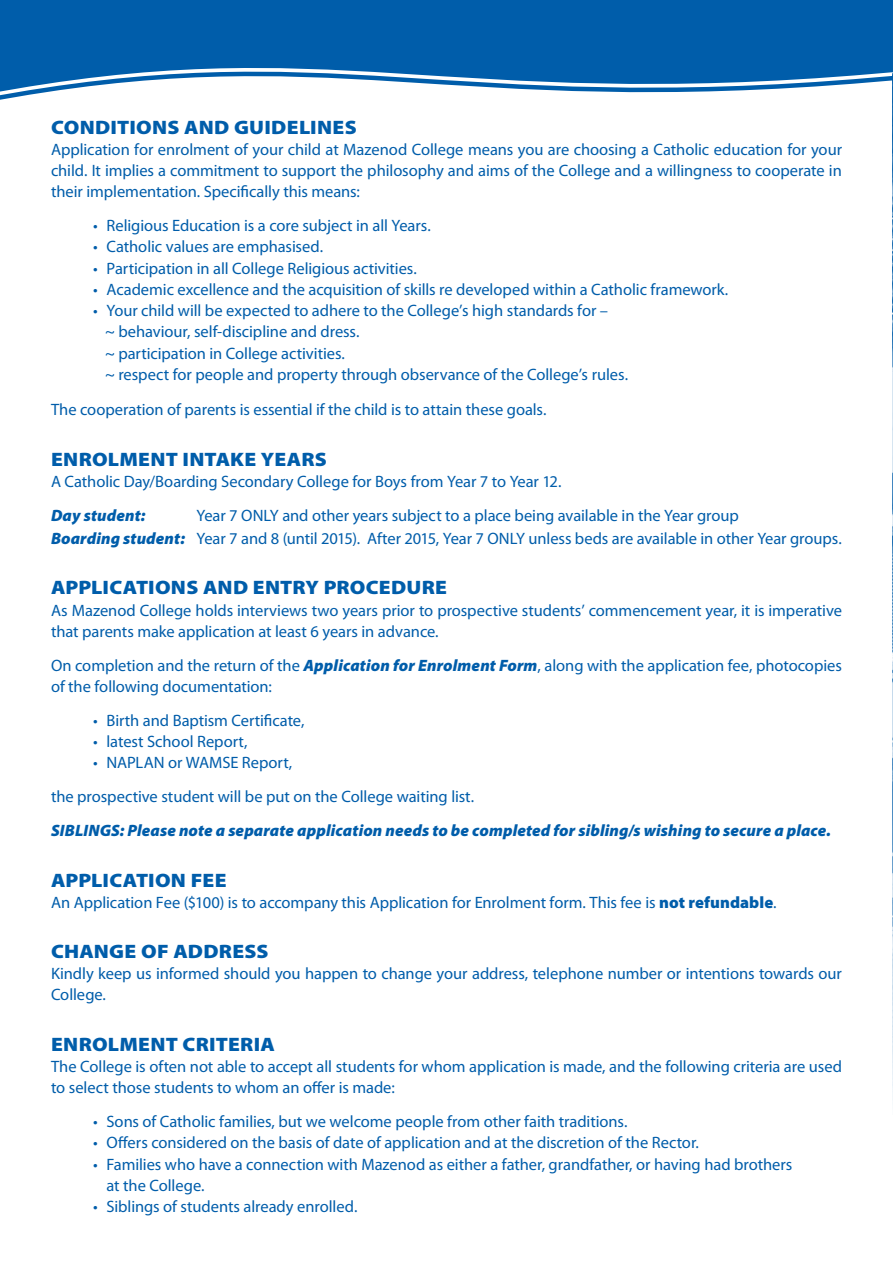
<style>
.page{position:relative;width:893px;height:1263px;background:#fff}
.page>*{position:absolute;margin:0;border:0;box-sizing:border-box;transform-origin:0 0}
.t1{font:900 19.5px "Myriad Pro";letter-spacing:.01em;color:#005daa;scale:1.1 1}
.t2{font:16.5px/21.1px "Myriad Pro";letter-spacing:-.005em;color:#005daa}
.t3{font:italic 900 16.5px "Myriad Pro";letter-spacing:.005em;color:#005daa}
.s1{font-weight:900;font-style:italic}
.s2{font-weight:900}
</style>
<div class="page">
<svg style="left:0;top:0;width:893px;height:129px"></svg>
<p class="t1" style="left:51px;top:116px;width:279px">CONDITIONS AND GUIDELINES</p>
<p class="t2" style="left:51px;top:139px;width:792px;text-align:justify">Application for enrolment of your child at Mazenod College means you are choosing a Catholic education for your child. It implies a commitment to support the philosophy and aims of the College and a willingness to cooperate in their implementation. Specifically this means:</p>
<p class="t2" style="left:93px;top:215px;width:339px">• Religious Education is a core subject in all Years.</p>
<p class="t2" style="left:93px;top:236px;width:232px">• Catholic values are emphasised.</p>
<p class="t2" style="left:93px;top:257px;width:325px">• Participation in all College Religious activities.</p>
<p class="t2" style="left:93px;top:278px;width:637px">• Academic excellence and the acquisition of skills re developed within a Catholic framework.</p>
<p class="t2" style="left:105px;top:300px;width:525px;text-indent:-12px">• Your child will be expected to adhere to the College’s high standards for –<br>~ behaviour, self-discipline and dress.<br>~ participation in College activities.<br>~ respect for people and property through observance of the College’s rules.</p>
<p class="t2" style="left:51px;top:399px;width:497px">The cooperation of parents is essential if the child is to attain these goals.</p>
<p class="t1" style="left:51px;top:448px;width:252px">ENROLMENT INTAKE YEARS</p>
<p class="t2" style="left:51px;top:471px;width:512px">A Catholic Day/Boarding Secondary College for Boys from Year 7 to Year 12.</p>
<p class="t3" style="left:51px;top:506px;width:96px">Day student:</p>
<p class="t2" style="left:51px;top:504px;width:792px;line-height:23px;text-indent:145px">Year 7 ONLY and other years subject to a place being available in the Year group<br><span class="s1">Boarding student:</span> Year 7 and 8 (until 2015). After 2015, Year 7 ONLY unless beds are available in other Year groups.</p>
<p class="t1" style="left:51px;top:577px;width:362px">APPLICATIONS AND ENTRY PROCEDURE</p>
<p class="t2" style="left:51px;top:599px;width:792px">As Mazenod College holds interviews two years prior to prospective students’ commencement year, it is imperative that parents make application at least 6 years in advance.</p>
<p class="t2" style="left:51px;top:654px;width:792px">On completion and the return of the <span class="s1">Application for Enrolment Form</span>, along with the application fee, photocopies of the following documentation:</p>
<p class="t2" style="left:93px;top:709px;width:213px">• Birth and Baptism Certificate,</p>
<p class="t2" style="left:93px;top:731px;width:156px">• latest School Report,</p>
<p class="t2" style="left:51px;top:745px;width:425px;line-height:33.9px;text-indent:42px">• NAPLAN or WAMSE Report,<br>the prospective student will be put on the College waiting list.</p>
<p class="t3" style="left:51px;top:821px;width:782px">SIBLINGS: Please note a separate application needs to be completed for sibling/s wishing to secure a place.</p>
<p class="t1" style="left:51px;top:869px;width:161px">APPLICATION FEE</p>
<p class="t2" style="left:51px;top:891px;width:727px">An Application Fee ($100) is to accompany this Application for Enrolment form. This fee is <span class="s2">not refundable</span>.</p>
<p class="t1" style="left:51px;top:940px;width:199px">CHANGE OF ADDRESS</p>
<p class="t2" style="left:51px;top:963px;width:792px">Kindly keep us informed should you happen to change your address, telephone number or intentions towards our<br>College.</p>
<p class="t1" style="left:51px;top:1033px;width:205px">ENROLMENT CRITERIA</p>
<p class="t2" style="left:51px;top:1055px;width:792px">The College is often not able to accept all students for whom application is made, and the following criteria are used to select those students to whom an offer is made:</p>
<p class="t2" style="left:93px;top:1111px;width:536px">• Sons of Catholic families, but we welcome people from other faith traditions.</p>
<p class="t2" style="left:93px;top:1132px;width:607px">• Offers considered on the basis of date of application and at the discretion of the Rector.</p>
<p class="t2" style="left:107px;top:1153px;width:687px;text-indent:-13px">• Families who have a connection with Mazenod as either a father, grandfather, or having had brothers at the College.</p>
<p class="t2" style="left:93px;top:1195px;width:266px">• Siblings of students already enrolled.</p>
</div>
